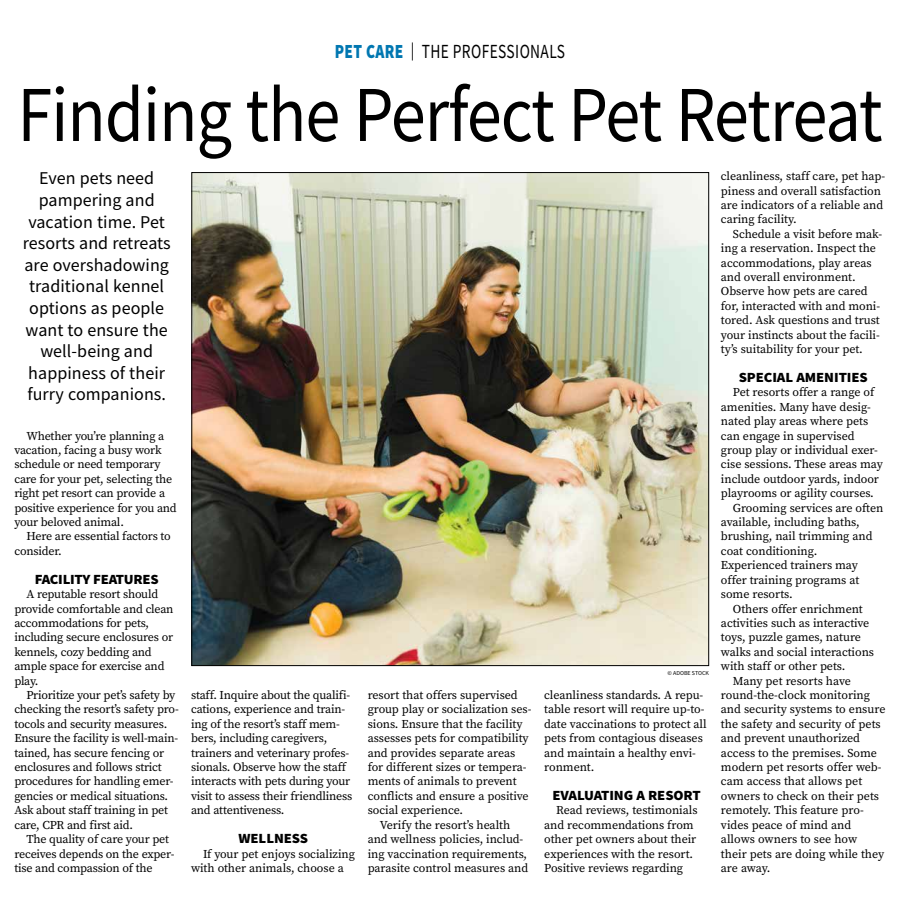
<style>
.page{position:relative;width:900px;height:908px;background:#fff}
.page>*{position:absolute;margin:0;border:0;box-sizing:border-box;transform-origin:0 0}
.t1{font:79.2px "Source Sans Pro";letter-spacing:-.015em;color:#000;scale:.89 1}
.t2{font:20px "Source Sans Pro";letter-spacing:.025em;color:#000;scale:.77 1}
.t3{font:18px/21.6px "Source Sans Pro";letter-spacing:.005em;color:#000;text-align:center}
.t4{font:900 14px "Source Sans Pro";letter-spacing:-.005em;color:#000;scale:1.05 1}
.t5{font:12px/14.4px "Source Serif Pro";letter-spacing:-.005em;color:#000}
.t6{font:6px "Source Sans Pro";color:#000}
.s1{font-weight:900;color:#0077b1}
.s2{font-size:18px}
</style>
<div class="page">
<img style="left:194px;top:174px;width:513px;height:489px">
<h2 class="t2" style="left:335px;top:39px;width:301px"><span class="s1">PET CARE</span> <span class="s2">|</span> THE PROFESSIONALS</h2>
<h1 class="t1" style="left:17px;top:64px;width:974px">Finding the Perfect Pet Retreat</h1>
<h3 class="t3" style="left:23px;top:167px;width:150px">Even pets need pampering and vacation time. Pet resorts and retreats are overshadowing traditional kennel options as people want to ensure the well-being and happiness of their furry companions.</h3>
<p class="t5" style="left:14px;top:428px;width:164px;text-indent:12px">Whether you’re planning a vacation, facing a busy work schedule or need temporary care for your pet, selecting the right pet resort can provide a positive experience for you and your beloved animal.</p>
<p class="t5" style="left:14px;top:529px;width:158px;text-indent:12px">Here are essential factors to consider.</p>
<p class="t4" style="left:35px;top:569px;width:120px">FACILITY FEATURES</p>
<p class="t5" style="left:14px;top:586px;width:161px;text-indent:12px">A reputable resort should provide comfortable and clean accommodations for pets, including secure enclosures or kennels, cozy bedding and ample space for exercise and play.</p>
<p class="t5" style="left:14px;top:687px;width:166px;text-indent:12px">Prioritize your pet’s safety by checking the resort’s safety pro&shy;tocols and security measures.<br>Ensure the facility is well-main&shy;tained, has secure fencing or enclosures and follows strict procedures for handling emer&shy;gencies or medical situations.<br>Ask about staff training in pet care, CPR and first aid.</p>
<p class="t5" style="left:14px;top:831px;width:162px;text-indent:12px">The quality of care your pet receives depends on the exper&shy;tise and compassion of the</p>
<p class="t5" style="left:191px;top:687px;width:163px">staff. Inquire about the qualifi&shy;cations, experience and train&shy;ing of the resort’s staff mem&shy;bers, including caregivers, trainers and veterinary profes&shy;sionals. Observe how the staff interacts with pets during your visit to assess their friendliness and attentiveness.</p>
<p class="t4" style="left:239px;top:828px;width:68px">WELLNESS</p>
<p class="t5" style="left:191px;top:846px;width:165px;text-indent:12px">If your pet enjoys socializing with other animals, choose a</p>
<p class="t5" style="left:368px;top:687px;width:152px">resort that offers supervised</p>
<p class="t5" style="left:368px;top:702px;width:165px">group play or socialization ses-</p>
<p class="t5" style="left:368px;top:716px;width:156px">sions. Ensure that the facility</p>
<p class="t5" style="left:368px;top:730px;width:163px">assesses pets for compatibility</p>
<p class="t5" style="left:368px;top:745px;width:149px">and provides separate areas</p>
<p class="t5" style="left:368px;top:759px;width:160px">for different sizes or tempera-</p>
<p class="t5" style="left:368px;top:774px;width:150px">ments of animals to prevent</p>
<p class="t5" style="left:368px;top:788px;width:162px">conflicts and ensure a positive</p>
<p class="t5" style="left:368px;top:802px;width:97px">social experience.</p>
<p class="t5" style="left:380px;top:817px;width:132px">Verify the resort’s health</p>
<p class="t5" style="left:368px;top:831px;width:157px">and wellness policies, includ-</p>
<p class="t5" style="left:368px;top:846px;width:161px">ing vaccination requirements,</p>
<p class="t5" style="left:368px;top:860px;width:162px">parasite control measures and</p>
<p class="t6" style="left:667px;top:669px;width:43px">© ADOBE STOCK</p>
<p class="t5" style="left:544px;top:687px;width:164px">cleanliness standards. A repu&shy;table resort will require up-to&shy;date vaccinations to protect all pets from contagious diseases and maintain a healthy envi&shy;ronment.</p>
<p class="t4" style="left:552px;top:785px;width:143px">EVALUATING A RESORT</p>
<p class="t5" style="left:544px;top:802px;width:155px;text-indent:12px">Read reviews, testimonials and recommendations from other pet owners about their experiences with the resort.<br>Positive reviews regarding</p>
<p class="t5" style="left:721px;top:169px;width:166px">cleanliness, staff care, pet hap&shy;piness and overall satisfaction are indicators of a reliable and caring facility.</p>
<p class="t5" style="left:721px;top:226px;width:163px;text-indent:12px">Schedule a visit before mak&shy;ing a reservation. Inspect the accommodations, play areas and overall environment.<br>Observe how pets are cared for, interacted with and moni&shy;tored. Ask questions and trust your instincts about the facili&shy;ty’s suitability for your pet.</p>
<p class="t4" style="left:739px;top:367px;width:125px">SPECIAL AMENITIES</p>
<p class="t5" style="left:733px;top:385px;width:143px">Pet resorts offer a range of</p>
<p class="t5" style="left:721px;top:399px;width:152px">amenities. Many have desig-</p>
<p class="t5" style="left:721px;top:414px;width:149px">nated play areas where pets</p>
<p class="t5" style="left:721px;top:428px;width:135px">can engage in supervised</p>
<p class="t5" style="left:721px;top:442px;width:159px">group play or individual exer-</p>
<p class="t5" style="left:721px;top:457px;width:164px">cise sessions. These areas may</p>
<p class="t5" style="left:721px;top:471px;width:160px">include outdoor yards, indoor</p>
<p class="t5" style="left:721px;top:486px;width:154px">playrooms or agility courses.</p>
<p class="t5" style="left:733px;top:500px;width:152px">Grooming services are often</p>
<p class="t5" style="left:721px;top:514px;width:140px">available, including baths,</p>
<p class="t5" style="left:721px;top:529px;width:153px">brushing, nail trimming and</p>
<p class="t5" style="left:721px;top:543px;width:98px">coat conditioning.</p>
<p class="t5" style="left:721px;top:558px;width:139px">Experienced trainers may</p>
<p class="t5" style="left:721px;top:572px;width:140px">offer training programs at</p>
<p class="t5" style="left:721px;top:586px;width:73px">some resorts.</p>
<p class="t5" style="left:733px;top:601px;width:131px">Others offer enrichment</p>
<p class="t5" style="left:721px;top:615px;width:150px">activities such as interactive</p>
<p class="t5" style="left:721px;top:630px;width:142px">toys, puzzle games, nature</p>
<p class="t5" style="left:721px;top:644px;width:155px">walks and social interactions</p>
<p class="t5" style="left:721px;top:658px;width:126px">with staff or other pets.</p>
<p class="t5" style="left:733px;top:673px;width:119px">Many pet resorts have</p>
<p class="t5" style="left:721px;top:687px;width:151px">round-the-clock monitoring</p>
<p class="t5" style="left:721px;top:702px;width:166px">and security systems to ensure</p>
<p class="t5" style="left:721px;top:716px;width:161px">the safety and security of pets</p>
<p class="t5" style="left:721px;top:730px;width:141px">and prevent unauthorized</p>
<p class="t5" style="left:721px;top:745px;width:158px">access to the premises. Some</p>
<p class="t5" style="left:721px;top:759px;width:162px">modern pet resorts offer web-</p>
<p class="t5" style="left:721px;top:774px;width:143px">cam access that allows pet</p>
<p class="t5" style="left:721px;top:788px;width:160px">owners to check on their pets</p>
<p class="t5" style="left:721px;top:802px;width:144px">remotely. This feature pro-</p>
<p class="t5" style="left:721px;top:817px;width:132px">vides peace of mind and</p>
<p class="t5" style="left:721px;top:831px;width:138px">allows owners to see how</p>
<p class="t5" style="left:721px;top:846px;width:165px">their pets are doing while they</p>
<p class="t5" style="left:721px;top:860px;width:51px">are away.</p>
</div>
